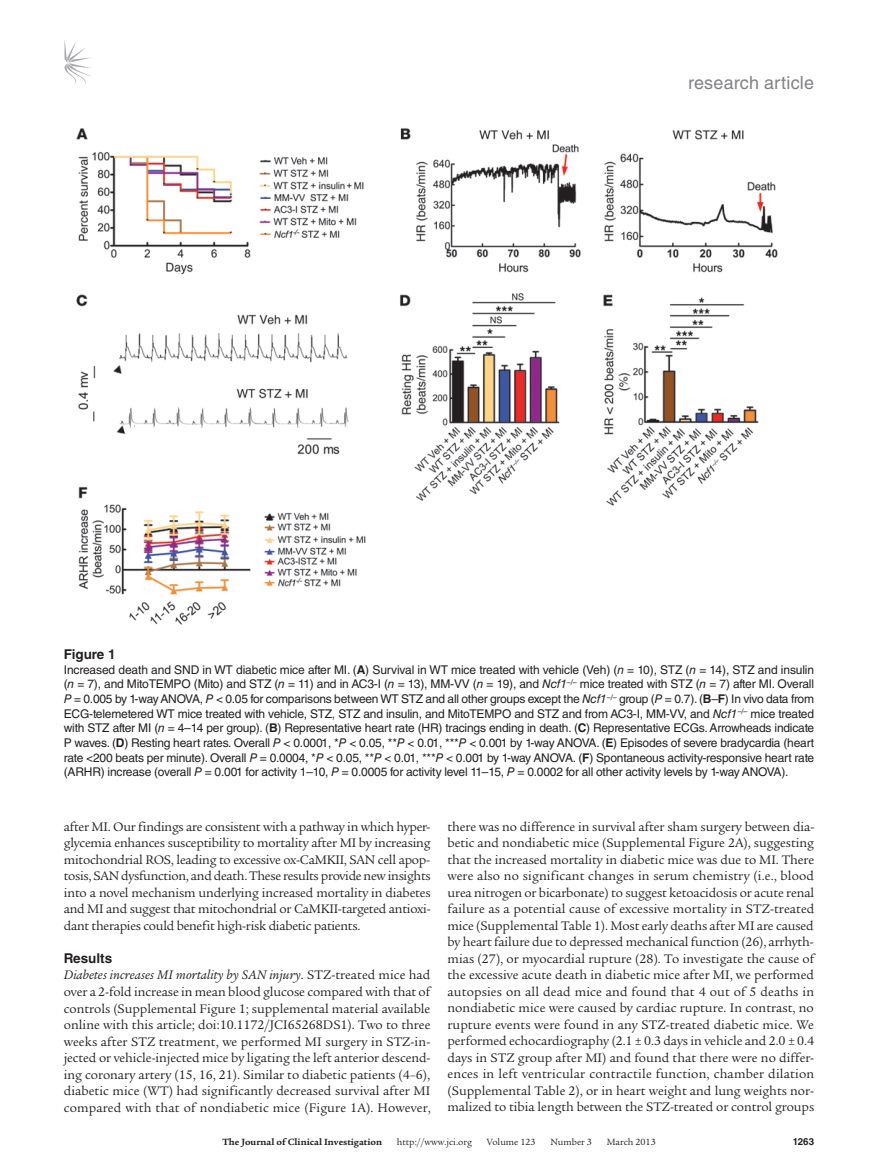
<style>
.page{position:relative;width:878px;height:1175px;background:#fff}
.page>*{position:absolute;margin:0;border:0;box-sizing:border-box;transform-origin:0 0}
.t1{font:18px "Helvetica LT Std";letter-spacing:.01em;color:#808285}
.t2{font:13.5px/16.5px "Legacy Serif Std";letter-spacing:-.005em;color:#231f20;text-align:justify}
.t3{font:700 13.5px "Helvetica LT Std";color:#231f20}
.t4{font:12px/14.7px "Helvetica LT Std";letter-spacing:-.015em;color:#231f20;text-align:justify}
.t5{font:9.75px "Legacy Serif Std";color:#231f20}
.t6{font:700 9.75px "Legacy Serif Std";color:#231f20}
.t7{font:700 9.75px "Helvetica LT Std";color:#231f20}
.s1{font-weight:700}
.s2{font-style:italic}
</style>
<div class="page">
<svg style="left:64px;top:40px;width:27px;height:45px"></svg>
<img style="left:76px;top:128px;width:702px;height:497px">
<h1 class="t1" style="left:688px;top:73px;width:127px">research article</h1>
<p class="t3" style="left:64px;top:646px;width:53px">Figure 1</p>
<p class="t4" style="left:64px;top:662px;width:752px">Increased death and SND in WT diabetic mice after MI. (<span class="s1">A</span>) Survival in WT mice treated with vehicle (Veh) (<span class="s2">n</span> = 10), STZ (<span class="s2">n</span> = 14), STZ and insulin (<span class="s2">n</span> = 7), and MitoTEMPO (Mito) and STZ (<span class="s2">n</span> = 11) and in AC3-I (<span class="s2">n</span> = 13), MM-VV (<span class="s2">n</span> = 19), and <span class="s2">Ncf1</span><sup>–/–</sup> mice treated with STZ (<span class="s2">n</span> = 7) after MI. Overall <span class="s2">P</span> = 0.005 by 1-way ANOVA, <span class="s2">P</span> &lt; 0.05 for comparisons between WT STZ and all other groups except the <span class="s2">Ncf1</span><sup>–/–</sup> group (<span class="s2">P</span> = 0.7). (<span class="s1">B</span>–<span class="s1">F</span>) In vivo data from ECG-telemetered WT mice treated with vehicle, STZ, STZ and insulin, and MitoTEMPO and STZ and from AC3-I, MM-VV, and <span class="s2">Ncf1</span><sup>–/–</sup> mice treated with STZ after MI (<span class="s2">n</span> = 4–14 per group). (<span class="s1">B</span>) Representative heart rate (HR) tracings ending in death. (<span class="s1">C</span>) Representative ECGs. Arrowheads indicate P waves. (<span class="s1">D</span>) Resting heart rates. Overall <span class="s2">P</span> &lt; 0.0001, *<span class="s2">P</span> &lt; 0.05, **<span class="s2">P</span> &lt; 0.01, ***<span class="s2">P</span> &lt; 0.001 by 1-way ANOVA. (<span class="s1">E</span>) Episodes of severe bradycardia (heart rate &lt;200 beats per minute). Overall <span class="s2">P</span> = 0.0004, *<span class="s2">P</span> &lt; 0.05, **<span class="s2">P</span> &lt; 0.01, ***<span class="s2">P</span> &lt; 0.001 by 1-way ANOVA. (<span class="s1">F</span>) Spontaneous activity-responsive heart rate (ARHR) increase (overall <span class="s2">P</span> = 0.001 for activity 1–10, <span class="s2">P</span> = 0.0005 for activity level 11–15, <span class="s2">P</span> = 0.0002 for all other activity levels by 1-way ANOVA).</p>
<p class="t2" style="left:64px;top:818px;width:368px">after MI. Our findings are consistent with a pathway in which hyper&shy;glycemia enhances susceptibility to mortality after MI by increasing mitochondrial ROS, leading to excessive ox-CaMKII, SAN cell apop&shy;tosis, SAN dysfunction, and death. These results provide new insights into a novel mechanism underlying increased mortality in diabetes and MI and suggest that mitochondrial or CaMKII-targeted antioxi&shy;dant therapies could benefit high-risk diabetic patients.</p>
<p class="t3" style="left:64px;top:950px;width:50px">Results</p>
<p class="t2" style="left:64px;top:967px;width:368px"><span class="s2">Diabetes increases MI mortality by SAN injury</span>. STZ-treated mice had over a 2-fold increase in mean blood glucose compared with that of controls (Supplemental Figure 1; supplemental material available online with this article; doi:10.1172/JCI65268DS1). Two to three weeks after STZ treatment, we performed MI surgery in STZ-in&shy;jected or vehicle-injected mice by ligating the left anterior descend&shy;ing coronary artery (15, 16, 21). Similar to diabetic patients (4–6), diabetic mice (WT) had significantly decreased survival after MI compared with that of nondiabetic mice (Figure 1A). However,</p>
<p class="t2" style="left:447px;top:818px;width:368px">there was no difference in survival after sham surgery between dia&shy;betic and nondiabetic mice (Supplemental Figure 2A), suggesting that the increased mortality in diabetic mice was due to MI. There were also no significant changes in serum chemistry (i.e., blood urea nitrogen or bicarbonate) to suggest ketoacidosis or acute renal failure as a potential cause of excessive mortality in STZ-treated mice (Supplemental Table 1). Most early deaths after MI are caused by heart failure due to depressed mechanical function (26), arrhyth&shy;mias (27), or myocardial rupture (28). To investigate the cause of the excessive acute death in diabetic mice after MI, we performed autopsies on all dead mice and found that 4 out of 5 deaths in nondiabetic mice were caused by cardiac rupture. In contrast, no rupture events were found in any STZ-treated diabetic mice. We performed echocardiography (2.1 ± 0.3 days in vehicle and 2.0 ± 0.4 days in STZ group after MI) and found that there were no differ&shy;ences in left ventricular contractile function, chamber dilation (Supplemental Table 2), or in heart weight and lung weights nor&shy;malized to tibia length between the STZ-treated or control groups</p>
<p class="t6" style="left:222px;top:1135px;width:161px">The Journal of Clinical Investigation</p>
<p class="t5" style="left:397px;top:1136px;width:77px">http://www.jci.org</p>
<p class="t5" style="left:486px;top:1136px;width:50px">Volume 123</p>
<p class="t5" style="left:550px;top:1136px;width:43px">Number 3</p>
<p class="t5" style="left:606px;top:1136px;width:51px">March 2013</p>
<p class="t7" style="left:792px;top:1135px;width:23px">1263</p>
</div>
